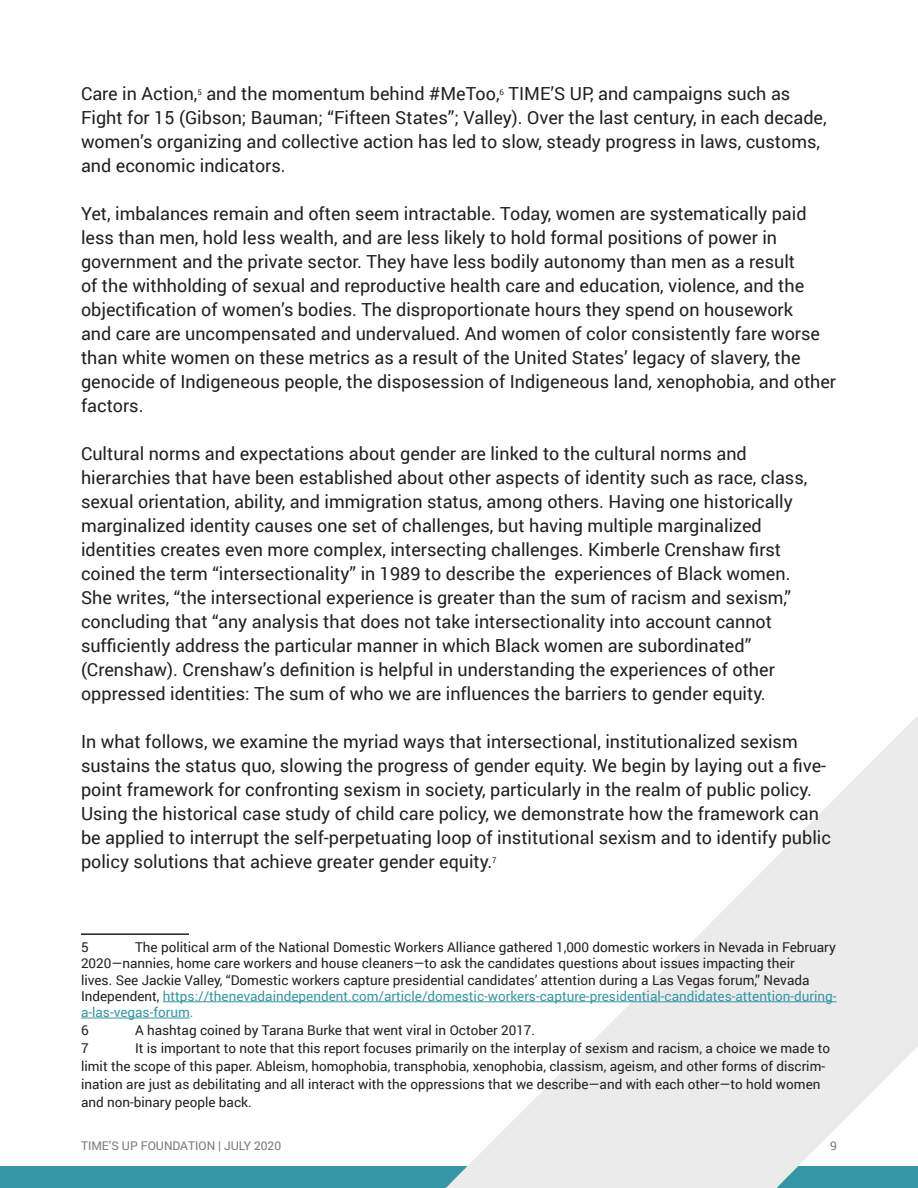
<style>
.page{position:relative;width:918px;height:1188px;background:#fff}
.page>*{position:absolute;margin:0;border:0;box-sizing:border-box;transform-origin:0 0}
.t1{font:18px/24px "Roboto";color:#231f20}
.t2{font:13.5px/16.2px "Roboto";color:#231f20}
.t3{font:12px "Roboto";color:#75787b}
.t4{font:7.8px "Roboto";color:#231f20}
.s1{color:#3397a5}
</style>
<div class="page">
<div style="left:0;top:1166px;width:918px;height:22px;background:#3397a5"></div>
<svg style="left:446px;top:716px;width:472px;height:472px"></svg>
<hr style="left:81px;top:933px;width:108px;height:2px;background:#231f20">
<hr style="left:163px;top:1001px;width:674px;height:1px;background:#3397a5">
<hr style="left:81px;top:1018px;width:109px;height:1px;background:#3397a5">
<p class="t1" style="left:81px;top:81px;width:747px;text-indent:428px">TIME’S UP, and campaigns such as Fight for 15 (Gibson; Bauman; “Fifteen States”; Valley). Over the last century, in each decade, women’s organizing and collective action has led to slow, steady progress in laws, customs, and economic indicators.</p>
<p class="t1" style="left:81px;top:201px;width:757px">Yet, imbalances remain and often seem intractable. Today, women are systematically paid less than men, hold less wealth, and are less likely to hold formal positions of power in government and the private sector. They have less bodily autonomy than men as a result<br>of the withholding of sexual and reproductive health care and education, violence, and the objectification of women’s bodies. The disproportionate hours they spend on housework<br>and care are uncompensated and undervalued. And women of color consistently fare worse than white women on these metrics as a result of the United States’ legacy of slavery, the genocide of Indigeneous people, the disposession of Indigeneous land, xenophobia, and other factors.</p>
<p class="t1" style="left:81px;top:441px;width:728px">Cultural norms and expectations about gender are linked to the cultural norms and hierarchies that have been established about other aspects of identity such as race, class, sexual orientation, ability, and immigration status, among others. Having one historically marginalized identity causes one set of challenges, but having multiple marginalized identities creates even more complex, intersecting challenges. Kimberle Crenshaw first coined the term “intersectionality” in 1989 to describe the experiences of Black women.<br>She writes, “the intersectional experience is greater than the sum of racism and sexism,” concluding that “any analysis that does not take intersectionality into account cannot sufficiently address the particular manner in which Black women are subordinated” (Crenshaw). Crenshaw’s definition is helpful in understanding the experiences of other oppressed identities: The sum of who we are influences the barriers to gender equity.</p>
<p class="t1" style="left:81px;top:729px;width:751px">In what follows, we examine the myriad ways that intersectional, institutionalized sexism sustains the status quo, slowing the progress of gender equity. We begin by laying out a five&shy;point framework for confronting sexism in society, particularly in the realm of public policy.<br>Using the historical case study of child care policy, we demonstrate how the framework can be applied to interrupt the self-perpetuating loop of institutional sexism and to identify public policy solutions that achieve greater gender equity.</p>
<p class="t1" style="left:81px;top:81px;width:118px">Care in Action,</p>
<p class="t4" style="left:198px;top:87px;width:6px">5</p>
<p class="t1" style="left:206px;top:81px;width:295px">and the momentum behind #MeToo,</p>
<p class="t4" style="left:500px;top:87px;width:6px">6</p>
<p class="t4" style="left:492px;top:855px;width:6px">7</p>
<p class="t2" style="left:81px;top:939px;width:757px;text-indent:54px">The political arm of the National Domestic Workers Alliance gathered 1,000 domestic workers in Nevada in February 2020—nannies, home care workers and house cleaners—to ask the candidates questions about issues impacting their<br>lives. See Jackie Valley, “Domestic workers capture presidential candidates’ attention during a Las Vegas forum,” Nevada Independent, <span class="s1">https://thenevadaindependent.com/article/domestic-workers-capture-presidential-candidates-attention-during&shy;a-las-vegas-forum.</span></p>
<p class="t2" style="left:81px;top:1022px;width:9px">6</p>
<p class="t2" style="left:135px;top:1022px;width:402px">A hashtag coined by Tarana Burke that went viral in October 2017.</p>
<p class="t2" style="left:81px;top:1040px;width:9px">7</p>
<p class="t2" style="left:81px;top:939px;width:9px">5</p>
<p class="t2" style="left:81px;top:1039px;width:751px;line-height:18px;text-indent:54px">It is important to note that this report focuses primarily on the interplay of sexism and racism, a choice we made to limit the scope of this paper. Ableism, homophobia, transphobia, xenophobia, classism, ageism, and other forms of discrim&shy;ination are just as debilitating and all interact with the oppressions that we describe—and with each other—to hold women and non-binary people back.</p>
<p class="t3" style="left:81px;top:1137px;width:202px">TIME’S UP FOUNDATION | JULY 2020</p>
<p class="t3" style="left:830px;top:1137px;width:8px">9</p>
</div>
